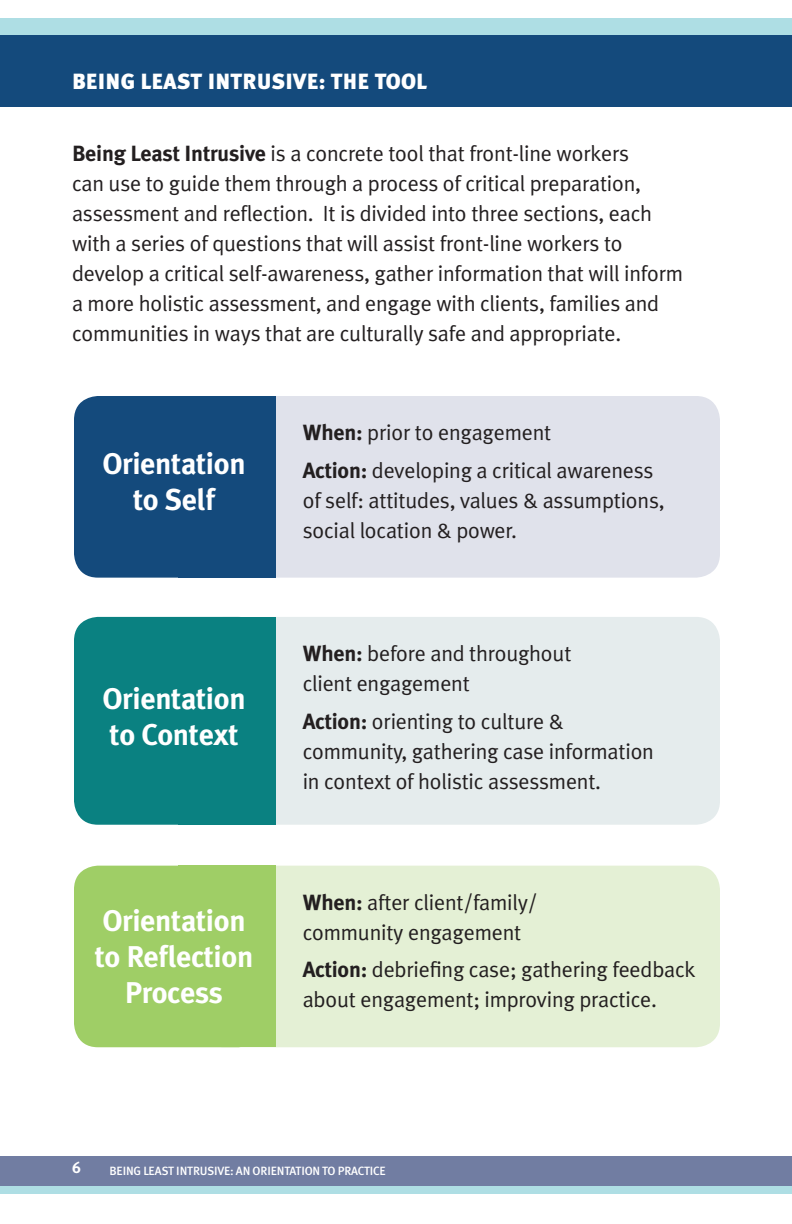
<style>
.page{position:relative;width:792px;height:1224px;background:#fff}
.page>*{position:absolute;margin:0;border:0;box-sizing:border-box;transform-origin:0 0}
.t1{font:700 30px/36px "Meta Plus";letter-spacing:-.01em;color:#fff;text-align:center}
.t2{font:22px/30px "Meta Plus Normal";letter-spacing:-.01em;color:#231f20}
.t3{font:900 22px "Meta Plus";letter-spacing:.01em;color:#fff}
.t4{font:700 16px "Meta Plus";color:#fff}
.t5{font:500 12px "Meta Plus";letter-spacing:-.02em;color:#fff}
.s1{font-family:"Meta Plus";font-weight:700}
</style>
<div class="page">
<div style="left:0;top:35px;width:792px;height:72px;background:#144a7c"></div>
<div style="left:0;top:18px;width:792px;height:17px;background:#aedee4"></div>
<div style="left:0;top:1156px;width:792px;height:30px;background:#717da2"></div>
<div style="left:0;top:1186px;width:792px;height:8px;background:#aedee4"></div>
<div style="left:200px;top:396px;width:520px;height:182px;background:#e0e2eb;border-radius:24px"></div>
<div style="left:200px;top:866px;width:520px;height:181px;background:#e4f0d5;border-radius:24px"></div>
<div style="left:74px;top:396px;width:188px;height:182px;background:#144a7c;border-radius:24px"></div>
<div style="left:74px;top:866px;width:188px;height:181px;background:#9fce66;border-radius:24px"></div>
<div style="left:178px;top:396px;width:98px;height:182px;background:#144a7c"></div>
<div style="left:178px;top:866px;width:98px;height:181px;background:#9fce66"></div>
<div style="left:200px;top:617px;width:520px;height:208px;background:#e5eced;border-radius:24px"></div>
<div style="left:74px;top:617px;width:188px;height:208px;background:#0a8181;border-radius:24px"></div>
<div style="left:178px;top:617px;width:98px;height:208px;background:#0a8181"></div>
<p class="t3" style="left:72px;top:68px;width:82px">BEING LEAST</p>
<p class="t3" style="left:208px;top:68px;width:23px">INTRUS</p>
<p class="t3" style="left:286px;top:68px;width:104px">IVE: THE TOOL</p>
<p class="t2" style="left:72px;top:139px;width:613px"><span class="s1">Being Least Intrusive</span> is a concrete tool that front-line workers<br>can use to guide them through a process of critical preparation, assessment and reflection. It is divided into three sections, each with a series of questions that will assist front-line workers to develop a critical self-awareness, gather information that will inform a more holistic assessment, and engage with clients, families and communities in ways that are culturally safe and appropriate.</p>
<h1 class="t1" style="left:102px;top:445px;width:145px">Orientation to Self</h1>
<h1 class="t1" style="left:102px;top:680px;width:145px;text-align:left">Orientation to Context</h1>
<h1 class="t1" style="left:95px;top:903px;width:160px">Orientation to Reflection<br>Process</h1>
<p class="t2" style="left:303px;top:414px;width:352px;line-height:37.2px"><span class="s1">When:</span> prior to engagement<br><span class="s1">Action:</span> developing a critical awareness</p>
<p class="t2" style="left:303px;top:485px;width:363px">of self: attitudes, values &amp; assumptions, social location &amp; power.</p>
<p class="t2" style="left:303px;top:638px;width:270px"><span class="s1">When:</span> before and throughout client engagement</p>
<p class="t2" style="left:303px;top:706px;width:353px"><span class="s1">Action:</span> orienting to culture &amp; community, gathering case information in context of holistic assessment.</p>
<p class="t2" style="left:303px;top:887px;width:236px"><span class="s1">When:</span> after client/family/ community engagement</p>
<p class="t2" style="left:303px;top:954px;width:394px"><span class="s1">Action:</span> debriefing case; gathering feedback about engagement; improving practice.</p>
<p class="t4" style="left:72px;top:1158px;width:10px">6</p>
<p class="t5" style="left:109px;top:1164px;width:278px">BEING LEAST I NTRUSIVE: AN ORIENTATION TO PRACTICE</p>
</div>
